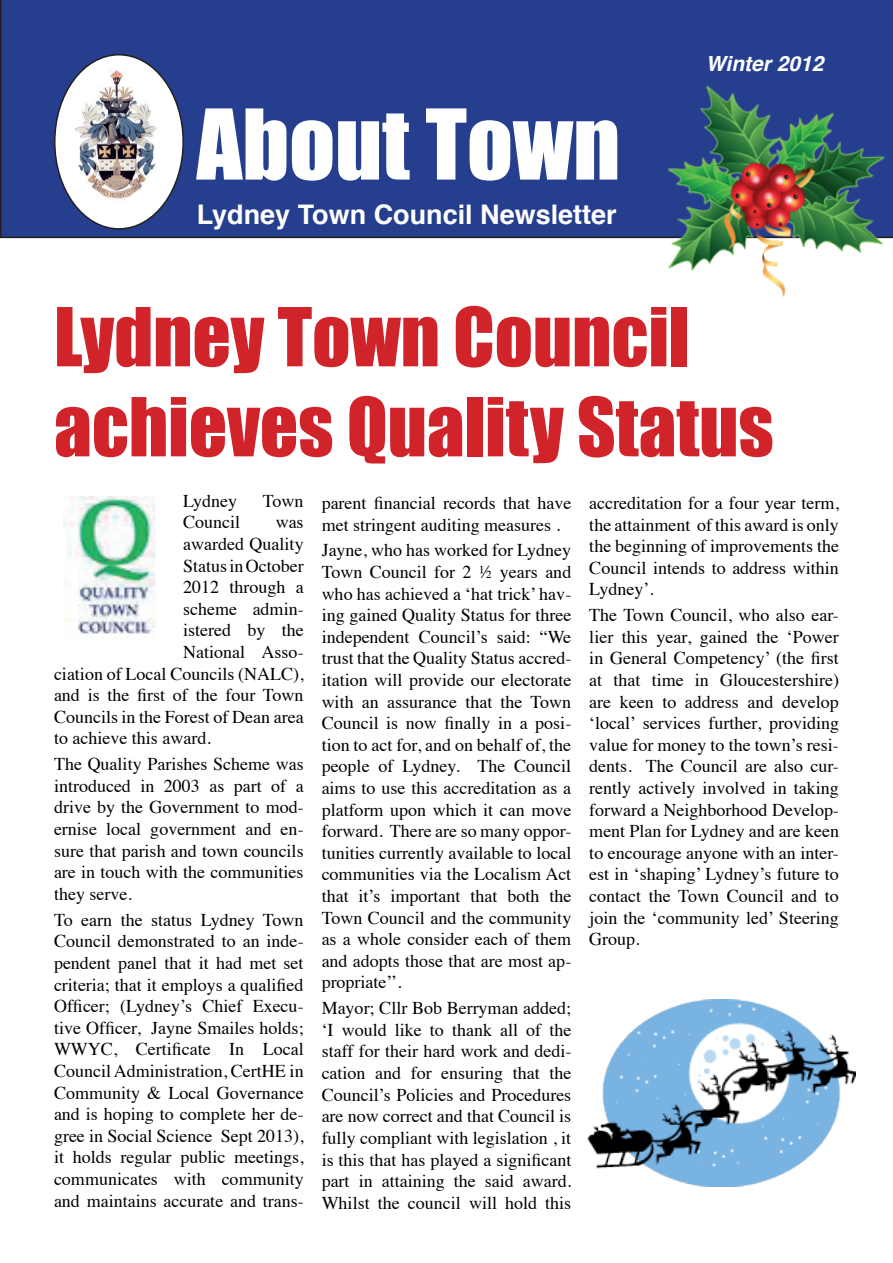
<style>
.page{position:relative;width:893px;height:1263px;background:#fff}
.page>*{position:absolute;margin:0;border:0;box-sizing:border-box;transform-origin:0 0}
.t1{font:90px "Impact";color:#fff}
.t2{font:75px/90px "Impact";color:#d1232a}
.t3{font:700 27px "Helvetica";color:#fff}
.t4{font:italic 700 21px "Helvetica";color:#fff}
.t5{font:18px/21.6px "Times";color:#000;text-align:justify}
</style>
<div class="page">
<div style="left:0;top:0;width:893px;height:238px;background:#253f8e"></div>
<div style="left:55px;top:55px;width:128px;height:174px;background:#fff;border-radius:50%"></div>
<img style="left:68px;top:64px;width:98px;height:147px">
<div style="left:704px;top:54px;width:135px;height:38px;border:2px solid #253f8e"></div>
<img style="left:665px;top:81px;width:222px;height:216px">
<img style="left:64px;top:496px;width:92px;height:138px">
<img style="left:587px;top:999px;width:269px;height:187px">
<h1 class="t1" style="left:197px;top:74px;width:425px">About Town</h1>
<h3 class="t3" style="left:197px;top:193px;width:422px">Lydney Town Council Newsletter</h3>
<p class="t4" style="left:706px;top:47px;width:119px">Winter 2012</p>
<h2 class="t2" style="left:54px;top:290px;width:721px">Lydney Town Council achieves Quality Status</h2>
<p class="t5" style="left:183px;top:488px;width:55px">Lydney</p>
<p class="t5" style="left:263px;top:488px;width:42px">Town</p>
<p class="t5" style="left:183px;top:510px;width:59px">Council</p>
<p class="t5" style="left:276px;top:510px;width:29px">was</p>
<p class="t5" style="left:183px;top:532px;width:122px">awarded Quality</p>
<p class="t5" style="left:183px;top:553px;width:122px">Status in October</p>
<p class="t5" style="left:183px;top:575px;width:122px">2012 through a</p>
<p class="t5" style="left:183px;top:596px;width:122px">scheme admin-</p>
<p class="t5" style="left:183px;top:618px;width:122px">istered by the</p>
<p class="t5" style="left:183px;top:640px;width:122px">National Asso-</p>
<p class="t5" style="left:54px;top:661px;width:251px">ciation of Local Councils (NALC),</p>
<p class="t5" style="left:54px;top:683px;width:251px">and is the first of the four Town</p>
<p class="t5" style="left:54px;top:704px;width:251px">Councils in the Forest of Dean area</p>
<p class="t5" style="left:54px;top:726px;width:158px">to achieve this award.</p>
<p class="t5" style="left:54px;top:752px;width:251px">The Quality Parishes Scheme was introduced in 2003 as part of a drive by the Government to mod&shy;ernise local government and en&shy;sure that parish and town councils are in touch with the communities they serve.</p>
<p class="t5" style="left:54px;top:907px;width:251px">To earn the status Lydney Town Council demonstrated to an inde&shy;pendent panel that it had met set criteria; that it employs a qualified Officer; (Lydney’s Chief Execu&shy;tive Officer, Jayne Smailes holds; WWYC, Certificate In Local Council Administration, CertHE in Community &amp; Local Governance and is hoping to complete her de&shy;gree in Social Science Sept 2013), it holds regular public meetings, communicates with community and maintains accurate and trans-</p>
<p class="t5" style="left:322px;top:490px;width:251px">parent financial records that have met stringent auditing measures .</p>
<p class="t5" style="left:322px;top:538px;width:251px">Jayne, who has worked for Lydney Town Council for 2 ½ years and who has achieved a ‘hat trick’ hav&shy;ing gained Quality Status for three independent Council’s said: “We trust that the Quality Status accred&shy;itation will provide our electorate with an assurance that the Town Council is now finally in a posi&shy;tion to act for, and on behalf of, the people of Lydney. The Council aims to use this accreditation as a platform upon which it can move forward. There are so many oppor&shy;tunities currently available to local communities via the Localism Act that it’s important that both the Town Council and the community as a whole consider each of them and adopts those that are most ap&shy;propriate’’.</p>
<p class="t5" style="left:322px;top:996px;width:251px">Mayor; Cllr Bob Berryman added; ‘I would like to thank all of the staff for their hard work and dedi&shy;cation and for ensuring that the Council’s Policies and Procedures are now correct and that Council is fully compliant with legislation , it is this that has played a significant part in attaining the said award.<br>Whilst the council will hold this</p>
<p class="t5" style="left:589px;top:490px;width:251px">accreditation for a four year term, the attainment of this award is only the beginning of improvements the Council intends to address within Lydney’.</p>
<p class="t5" style="left:589px;top:603px;width:251px">The Town Council, who also ear&shy;lier this year, gained the ‘Power in General Competency’ (the first at that time in Gloucestershire) are keen to address and develop ‘local’ services further, providing value for money to the town’s resi&shy;dents. The Council are also cur&shy;rently actively involved in taking forward a Neighborhood Develop&shy;ment Plan for Lydney and are keen to encourage anyone with an inter&shy;est in ‘shaping’ Lydney’s future to contact the Town Council and to join the ‘community led’ Steering Group.</p>
</div>
